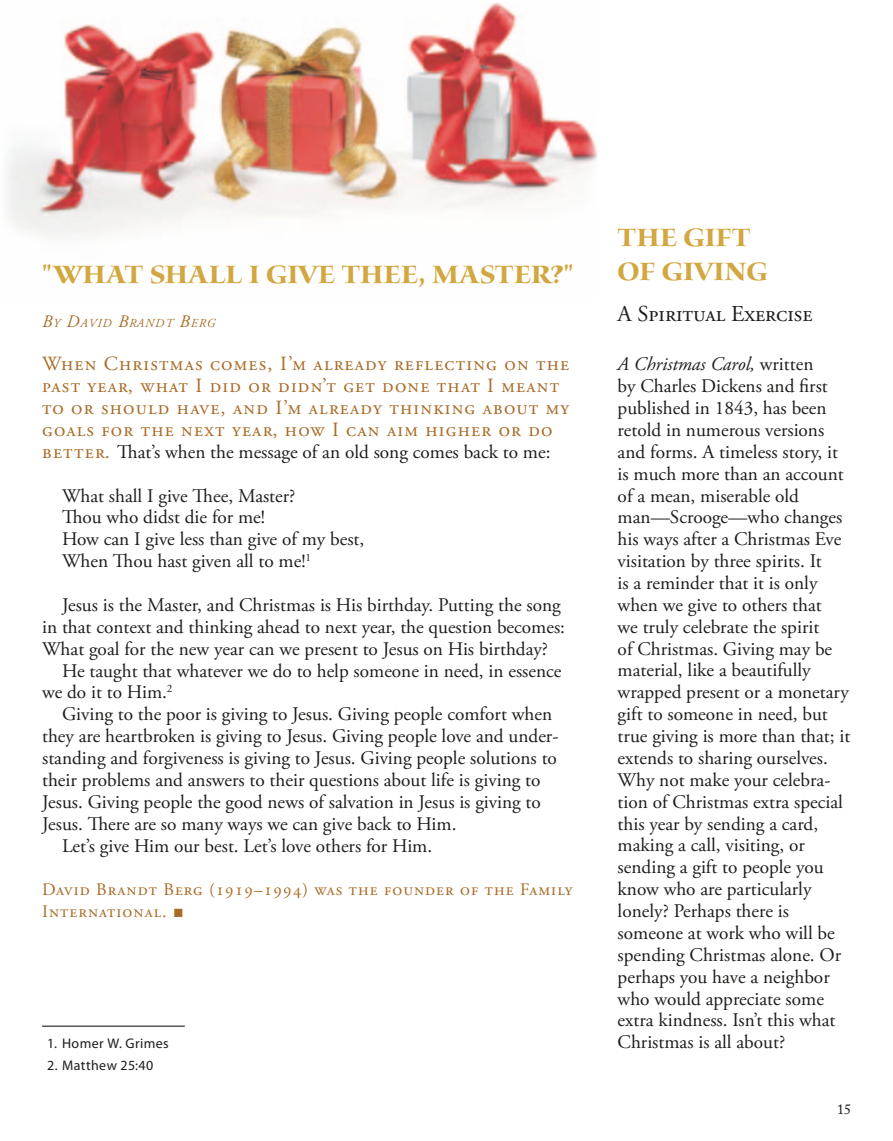
<style>
.page{position:relative;width:893px;height:1141px;background:#fff}
.page>*{position:absolute;margin:0;border:0;box-sizing:border-box;transform-origin:0 0}
.t1{font:700 28.53px/34.1px "Waters Titling Pro";color:#d3a740}
.t2{font:22.75px "Adobe Garamond Pro";letter-spacing:.045em;color:#1d1d1b}
.t3{font:20.12px/21.9px "Adobe Garamond Pro";letter-spacing:.115em;color:#a96c28}
.t4{font:19.25px/21.9px "Adobe Garamond Pro";color:#1d1d1b}
.t5{font:17.5px/21.9px "Adobe Garamond Pro";letter-spacing:.06em;color:#a96c28}
.t6{font:14px "Myriad Pro";letter-spacing:.03em;color:#1d1d1b}
.t7{font:14px "Adobe Caslon Pro";color:#111310}
.t8{font:italic 12.25px "Adobe Garamond Pro";letter-spacing:.085em;color:#a96c28}
.s1{font-size:17.5px}
.s2{font-size:20.12px;color:#a96c28}
.s3{font-family:"Impact"}
.s4{font-style:italic}
</style>
<div class="page">
<img style="left:7px;top:2px;width:591px;height:233px">
<hr style="left:42px;top:1026px;width:143px;height:1px;background:#010203">
<h1 class="t1" style="left:42px;top:258px;width:338px">"WHAT SHALL I GIVE THEE</h1>
<h1 class="t1" style="left:418px;top:258px;width:156px">, MASTER?"</h1>
<p class="t8" style="left:42px;top:315px;width:175px"><span class="s1">B</span>Y <span class="s1">D</span>AVID <span class="s1">B</span>RANDT <span class="s1">B</span>ERG</p>
<p class="t3" style="left:42px;top:354px;width:529px">When Christmas comes, I’m already reflecting on the past year, what I did or didn’t get done that I meant to or should have, and I’m already thinking about my goals for the next year, how I can aim higher or do</p>
<p class="t4" style="left:42px;top:441px;width:510px"><span class="s2">bet t er.</span> That’s when the message of an old song comes back to me:</p>
<p class="t4" style="left:62px;top:485px;width:304px">What shall I give Thee, Master?<br>Thou who didst die for me!<br>How can I give less than give of my best,<br>When Thou hast given all to me!<sup>1</sup></p>
<p class="t4" style="left:62px;top:595px;width:500px">Jesus is the Master, and Christmas is His birthday. Putting the song</p>
<p class="t4" style="left:42px;top:616px;width:524px">in that context and thinking ahead to next year, the question becomes:</p>
<p class="t4" style="left:42px;top:638px;width:507px">What goal for the new year can we present to Jesus on His birthday?</p>
<p class="t4" style="left:62px;top:660px;width:501px">He taught that whatever we do to help someone in need, in essence</p>
<p class="t4" style="left:42px;top:682px;width:132px">we do it to Him.<sup>2</sup></p>
<p class="t4" style="left:62px;top:704px;width:492px">Giving to the poor is giving to Jesus. Giving people comfort when</p>
<p class="t4" style="left:42px;top:726px;width:518px">they are heartbroken is giving to Jesus. Giving people love and under-</p>
<p class="t4" style="left:42px;top:748px;width:516px">standing and forgiveness is giving to Jesus. Giving people solutions to</p>
<p class="t4" style="left:42px;top:770px;width:500px">their problems and answers to their questions about life is giving to</p>
<p class="t4" style="left:42px;top:791px;width:500px">Jesus. Giving people the good news of salvation in Jesus is giving to</p>
<p class="t4" style="left:42px;top:813px;width:416px">Jesus. There are so many ways we can give back to Him.</p>
<p class="t4" style="left:62px;top:835px;width:372px">Let’s give Him our best. Let’s love others for Him.</p>
<p class="t5" style="left:42px;top:879px;width:532px">David Brandt Berg (1919–1994) was the founder of the Family<br>International . <span class="s3">■</span></p>
<p class="t6" style="left:47px;top:1035px;width:123px">1. Homer W. Grimes</p>
<p class="t6" style="left:47px;top:1057px;width:108px">2. Matthew 25:40</p>
<h1 class="t1" style="left:618px;top:221px;width:152px">THE GIFT<br>OF GIVING</h1>
<p class="t2" style="left:618px;top:301px;width:197px">A Spiritual Exercise</p>
<p class="t4" style="left:618px;top:354px;width:234px"><span class="s4">A Christmas Carol,</span> written<br>by Charles Dickens and first published in 1843, has been retold in numerous versions and forms. A timeless story, it is much more than an account of a mean, miserable old man—Scrooge—who changes his ways after a Christmas Eve visitation by three spirits. It<br>is a reminder that it is only when we give to others that<br>we truly celebrate the spirit<br>of Christmas. Giving may be material, like a beautifully wrapped present or a monetary gift to someone in need, but true giving is more than that; it extends to sharing ourselves.<br>Why not make your celebra&shy;tion of Christmas extra special this year by sending a card, making a call, visiting, or sending a gift to people you know who are particularly lonely? Perhaps there is someone at work who will be spending Christmas alone. Or perhaps you have a neighbor who would appreciate some extra kindness. Isn’t this what<br>Christmas is all about?</p>
<p class="t7" style="left:837px;top:1101px;width:15px">15</p>
</div>
